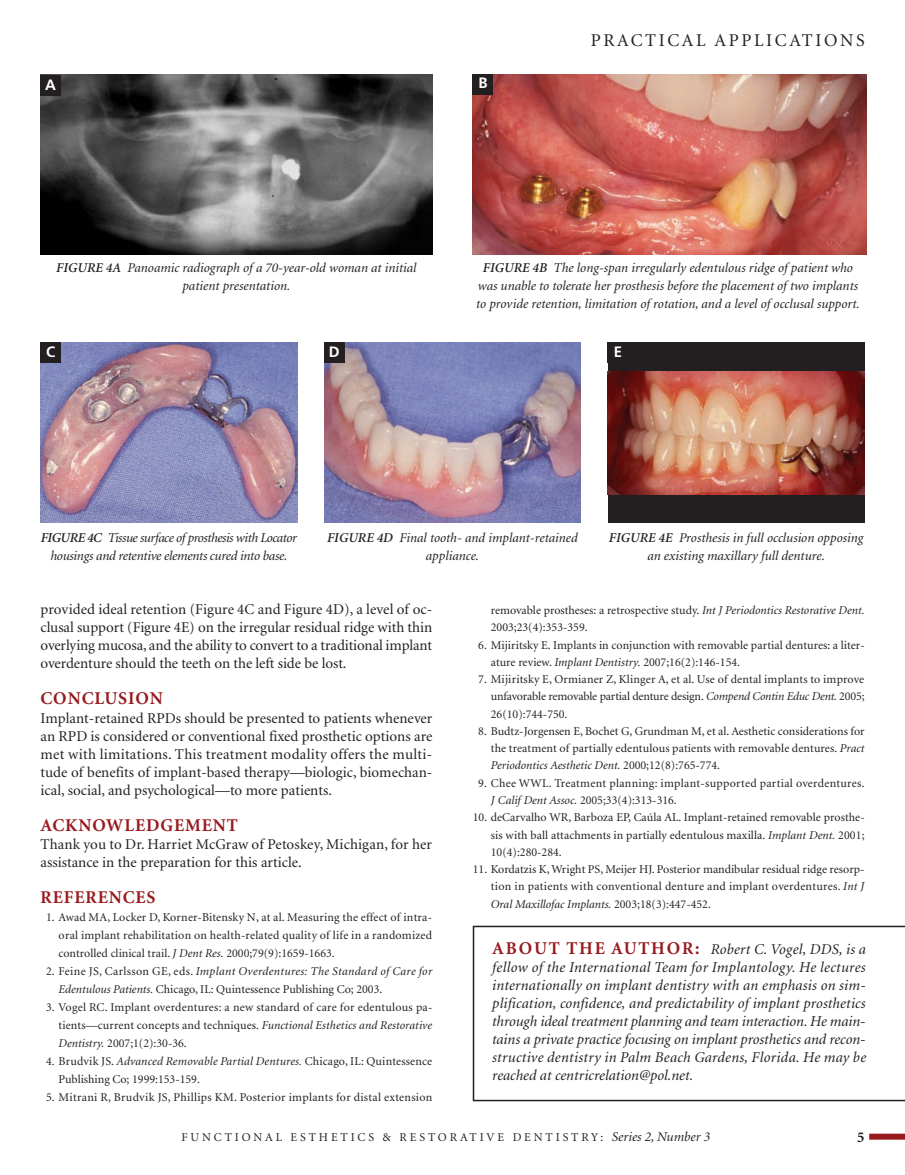
<style>
.page{position:relative;width:905px;height:1175px;background:#fff}
.page>*{position:absolute;margin:0;border:0;box-sizing:border-box;transform-origin:0 0}
.t1{font:700 18px "Minion";letter-spacing:.05em;color:#981a1e}
.t2{font:18px "Minion";letter-spacing:.145em;color:#231f20}
.t3{font:15px/18px "Minion";color:#231f20;text-align:justify}
.t4{font:italic 15px/18px "Minion";letter-spacing:.005em;color:#231f20;text-align:justify}
.t5{font:700 15px "Frutiger LT Std";color:#fff}
.t6{font:700 15px "Minion";color:#231f20}
.t7{font:italic 13.5px/18px "Minion";color:#231f20;text-align:center}
.t8{font:italic 13.5px/18px "Minion";letter-spacing:-.02em;color:#231f20;text-align:center}
.t9{font:12px/17.2px "Minion";letter-spacing:.01em;color:#231f20;text-align:justify}
.t10{font:12px "Minion";letter-spacing:.24em;color:#231f20}
.s1{font-weight:600}
.s2{font-style:italic}
.s3{font-weight:700;font-style:normal;font-size:18px;color:#981a1e}
.s4{font-style:italic;font-size:13.5px}
</style>
<div class="page">
<div style="left:869px;top:1133px;width:35px;height:6px;background:#981a1e"></div>
<img style="left:41px;top:74px;width:391px;height:180px">
<img style="left:41px;top:343px;width:256px;height:180px">
<img style="left:473px;top:74px;width:393px;height:180px">
<img style="left:324px;top:343px;width:256px;height:180px">
<div style="left:608px;top:343px;width:256px;height:180px;background:#231f20"></div>
<img style="left:608px;top:371px;width:256px;height:123px">
<div style="left:40px;top:343px;width:21px;height:20px;background:#231f20"></div>
<div style="left:324px;top:343px;width:20px;height:20px;background:#231f20"></div>
<svg style="left:472px;top:925px;width:432px;height:177px"></svg>
<div style="left:40px;top:76px;width:21px;height:20px;background:#231f20"></div>
<div style="left:472px;top:74px;width:21px;height:21px;background:#231f20"></div>
<p class="t5" style="left:45px;top:78px;width:12px">A</p>
<p class="t5" style="left:478px;top:77px;width:11px">B</p>
<h1 class="t2" style="left:590px;top:34px;width:275px">PRACTICAL APPLICATIONS</h1>
<p class="t7" style="left:56px;top:260px;width:362px"><span class="s1">FIGURE 4A</span> Panoamic radiograph of a 70-year-old woman at initial patient presentation.</p>
<p class="t7" style="left:476px;top:260px;width:385px"><span class="s1">FIGURE 4B</span> The long-span irregularly edentulous ridge of patient who was unable to tolerate her prosthesis before the placement of two implants to provide retention, limitation of rotation, and a level of occlusal support.</p>
<p class="t5" style="left:46px;top:345px;width:11px">C</p>
<p class="t5" style="left:329px;top:345px;width:12px">D</p>
<p class="t5" style="left:613px;top:345px;width:10px">E</p>
<p class="t8" style="left:41px;top:530px;width:257px"><span class="s1">FIGURE 4C</span> Tissue surface of prosthesis with Locator housings and retentive elements cured into base.</p>
<p class="t7" style="left:327px;top:530px;width:252px"><span class="s1">FIGURE 4D</span> Final tooth- and implant-retained appliance.</p>
<p class="t7" style="left:609px;top:530px;width:256px"><span class="s1">FIGURE 4E</span> Prosthesis in full occlusion opposing an existing maxillary full denture.</p>
<p class="t3" style="left:41px;top:602px;width:393px">provided ideal retention (Figure 4C and Figure 4D), a level of oc&shy;clusal support (Figure 4E) on the irregular residual ridge with thin overlying mucosa, and the ability to convert to a traditional implant overdenture should the teeth on the left side be lost.</p>
<h1 class="t1" style="left:41px;top:691px;width:124px">CONCLUSION</h1>
<p class="t3" style="left:41px;top:710px;width:393px">Implant-retained RPDs should be presented to patients whenever an RPD is considered or conventional fixed prosthetic options are met with limitations. This treatment modality offers the multi&shy;tude of benefits of implant-based therapy—biologic, biomechan&shy;ical, social, and psychological—to more patients.</p>
<h1 class="t1" style="left:41px;top:817px;width:199px">ACKNOWLEDGEMENT</h1>
<p class="t3" style="left:41px;top:836px;width:393px">Thank you to Dr. Harriet McGraw of Petoskey, Michigan, for her assistance in the preparation for this article.</p>
<h1 class="t1" style="left:41px;top:889px;width:116px">REFERENCES</h1>
<p class="t9" style="left:59px;top:908px;width:375px;line-height:18px;text-indent:-13px">1. Awad MA, Locker D, Korner-Bitensky N, at al. Measuring the effect of intra&shy;oral implant rehabilitation on health-related quality of life in a randomized controlled clinical trail. <span class="s2">J Dent Res.</span> 2000;79(9):1659-1663.</p>
<p class="t9" style="left:59px;top:962px;width:375px;line-height:18px;text-indent:-13px">2. Feine JS, Carlsson GE, eds. <span class="s2">Implant Overdentures: The Standard of Care for<br>Edentulous Patients.</span> Chicago, IL: Quintessence Publishing Co; 2003.</p>
<p class="t9" style="left:59px;top:998px;width:375px;line-height:18px;text-indent:-13px">3. Vogel RC. Implant overdentures: a new standard of care for edentulous pa&shy;tients—current concepts and techniques. <span class="s2">Functional Esthetics and Restorative Dentistry.</span> 2007;1(2):30-36.</p>
<p class="t9" style="left:59px;top:1052px;width:375px;line-height:18px;text-indent:-13px">4. Brudvik JS. <span class="s2">Advanced Removable Partial Dentures.</span> Chicago, IL: Quintessence<br>Publishing Co; 1999:153-159.</p>
<p class="t9" style="left:46px;top:1089px;width:388px">5. Mitrani R, Brudvik JS, Phillips KM. Posterior implants for distal extension</p>
<p class="t9" style="left:491px;top:602px;width:375px">removable prostheses: a retrospective study. <span class="s2">Int J Periodontics Restorative Dent.<br></span>2003;23(4):353-359.</p>
<p class="t9" style="left:491px;top:637px;width:375px;text-indent:-13px">6. Mijiritsky E. Implants in conjunction with removable partial dentures: a liter&shy;ature review. <span class="s2">Implant Dentistry.</span> 2007;16(2):146-154.</p>
<p class="t9" style="left:491px;top:671px;width:375px;text-indent:-13px">7. Mijiritsky E, Ormianer Z, Klinger A, et al. Use of dental implants to improve unfavorable removable partial denture design. <span class="s2">Compend Contin Educ Dent.</span> 2005; 26(10):744-750.</p>
<p class="t9" style="left:491px;top:723px;width:375px;text-indent:-13px">8. Budtz-Jorgensen E, Bochet G, Grundman M, et al. Aesthetic considerations for the treatment of partially edentulous patients with removable dentures. <span class="s2">Pract Periodontics Aesthetic Dent.</span> 2000;12(8):765-774.</p>
<p class="t9" style="left:491px;top:775px;width:375px;text-indent:-13px">9. Chee WWL. Treatment planning: implant-supported partial overdentures.<br><span class="s2">J Calif Dent Assoc.</span> 2005;33(4):313-316.</p>
<p class="t9" style="left:491px;top:809px;width:375px;text-indent:-18px">10. deCarvalho WR, Barboza EP, Caúla AL. Implant-retained removable prosthe&shy;sis with ball attachments in partially edentulous maxilla. <span class="s2">Implant Dent.</span> 2001; 10(4):280-284.</p>
<p class="t9" style="left:491px;top:861px;width:375px;text-indent:-18px">11. Kordatzis K, Wright PS, Meijer HJ. Posterior mandibular residual ridge resorp&shy;tion in patients with conventional denture and implant overdentures. <span class="s2">Int J Oral Maxillofac Implants.</span> 2003;18(3):447-452.</p>
<p class="t4" style="left:492px;top:941px;width:375px"><span class="s3">ABOUT THE AUTHOR:</span> Robert C. Vogel, DDS, is a fellow of the International Team for Implantology. He lectures internationally on implant dentistry with an emphasis on sim&shy;plification, confidence, and predictability of implant prosthetics through ideal treatment planning and team interaction. He main&shy;tains a private practice focusing on implant prosthetics and recon&shy;structive dentistry in Palm Beach Gardens, Florida. He may be reached at centricrelation@pol.net.</p>
<p class="t10" style="left:181px;top:1132px;width:530px">FUNCTIONAL ESTHETICS &amp; RESTORATIVE DENTISTRY: <span class="s4">Series 2,Number 3</span></p>
<p class="t6" style="left:857px;top:1131px;width:9px">5</p>
</div>
